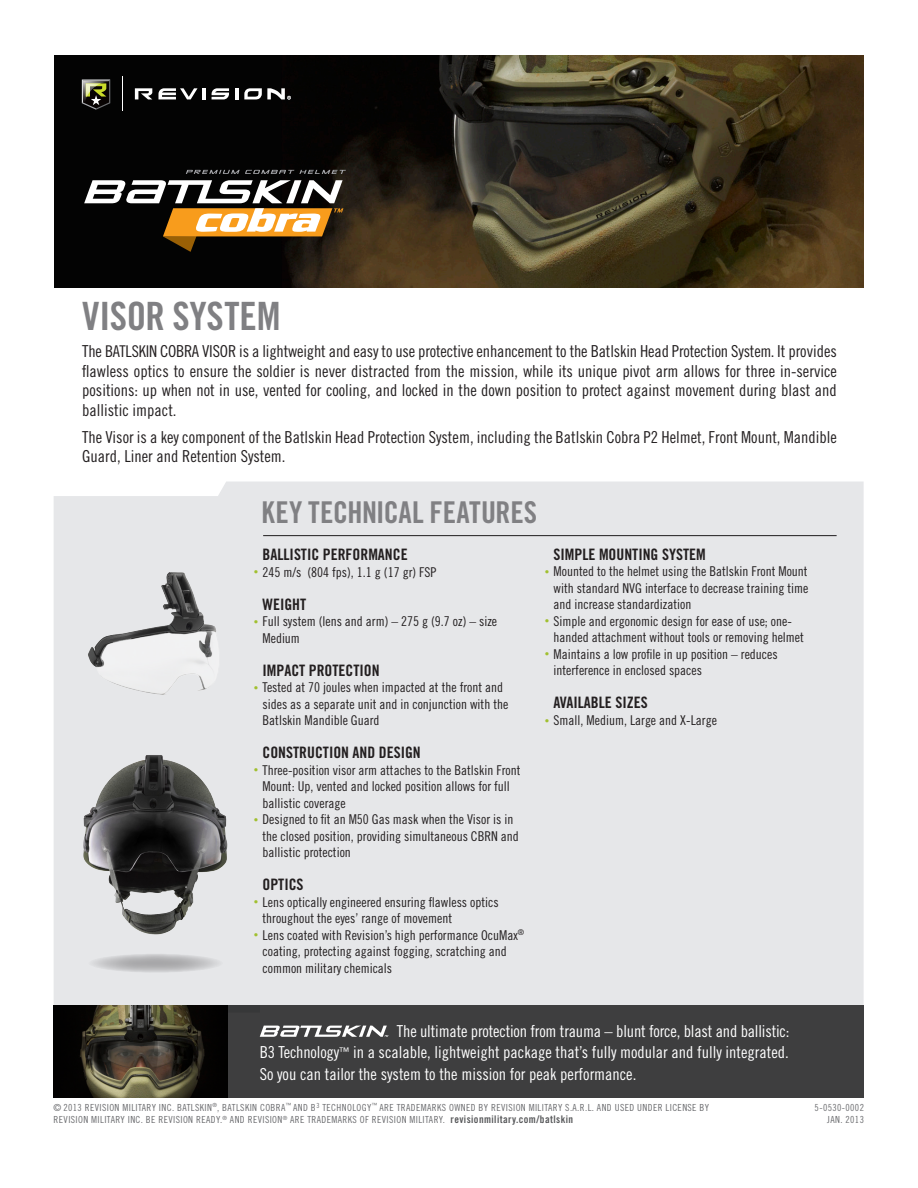
<style>
.page{position:relative;width:918px;height:1188px;background:#fff}
.page>*{position:absolute;margin:0;border:0;box-sizing:border-box;transform-origin:0 0}
.MAIN_TITLE{font:39px "Trade Gothic Bold Cond Twenty";letter-spacing:-.005em;color:#808083}
.HEADING{font:30px "Trade Gothic Bold Cond Twenty";letter-spacing:-.005em;color:#808083}
.OPENING_BC{font:16.5px/19.5px "Trade Gothic Cond Eighteen";color:#231f20;text-align:justify}
.BODY_COPY{font:16.5px/21.5px "Trade Gothic Cond Eighteen";color:#fff;text-align:justify}
.SUB_HEAD{font:15.75px "Trade Gothic Bold Cond Twenty";color:#231f20}
.BODY_COPY_-_Bulleted{font:13.5px/16.5px "Trade Gothic Cond Eighteen";color:#231f20}
.DISCLAIMER{font:9.75px/12.5px "Trade Gothic Cond Eighteen";letter-spacing:.04em;color:#6c6d70}
.s1{font-size:16.2px}
.s2{font-size:9px;color:#a1c030}
.s3{font-family:"Trade Gothic Bold Cond Twenty";font-size:10.5px;color:#57585a}
</style>
<div class="page">
<img style="left:54px;top:56px;width:810px;height:232px">
<svg style="left:135px;top:88px;width:17px;height:11px"></svg>
<svg style="left:235px;top:88px;width:3px;height:11px"></svg>
<svg style="left:158px;top:88px;width:47px;height:11px"></svg>
<svg style="left:212px;top:88px;width:17px;height:11px"></svg>
<svg style="left:244px;top:88px;width:47px;height:12px"></svg>
<svg style="left:82px;top:80px;width:28px;height:30px"></svg>
<hr style="left:122px;top:77px;width:1px;height:34px;background:#fff">
<div style="left:54px;top:482px;width:810px;height:524px;background:#e6e7e9"></div>
<hr style="left:263px;top:535px;width:574px;height:1px;background:#231f20">
<svg style="left:88px;top:954px;width:136px;height:19px;background:#c3c3c5"></svg>
<div style="left:88px;top:1006px;width:174px;height:92px;background:#3e3e3f"></div>
<div style="left:260px;top:1006px;width:604px;height:92px;background:#3e3e3f"></div>
<svg style="left:260px;top:1026px;width:128px;height:11px"></svg>
<img style="left:54px;top:1006px;width:174px;height:92px">
<img style="left:68px;top:561px;width:175px;height:141px">
<img style="left:80px;top:751px;width:151px;height:188px">
<svg style="left:186px;top:170px;width:160px;height:4px"></svg>
<svg style="left:84px;top:180px;width:259px;height:72px"></svg>
<p class="MAIN_TITLE" style="left:82px;top:293px;width:200px">VISOR SYSTEM</p>
<p class="OPENING_BC" style="left:82px;top:342px;width:756px">The <span class="s1">BATLSKIN</span> COBRA VISOR is a lightweight and easy to use protective enhancement to the Batlskin Head Protection System. It provides flawless optics to ensure the soldier is never distracted from the mission, while its unique pivot arm allows for three in-service positions: up when not in use, vented for cooling, and locked in the down position to protect against movement during blast and ballistic impact.</p>
<p class="OPENING_BC" style="left:82px;top:427px;width:756px">The Visor is a key component of the Batlskin Head Protection System, including the Batlskin Cobra P2 Helmet, Front Mount, Mandible<br>Guard, Liner and Retention System.</p>
<p class="HEADING" style="left:262px;top:494px;width:277px">KEY TECHNICAL FEATURES</p>
<p class="SUB_HEAD" style="left:263px;top:544px;width:147px">BALLISTIC PERFORMANCE</p>
<p class="BODY_COPY_-_Bulleted" style="left:254px;top:564px;width:184px"><span class="s2">•</span> 245 m/s (804 fps), 1.1 g (17 gr) FSP</p>
<p class="SUB_HEAD" style="left:263px;top:595px;width:45px">WEIGHT</p>
<p class="BODY_COPY_-_Bulleted" style="left:263px;top:613px;width:236px;text-indent:-9px"><span class="s2">•</span> Full system (lens and arm) – 275 g (9.7 oz) – size<br>Medium</p>
<p class="SUB_HEAD" style="left:263px;top:661px;width:119px">IMPACT PROTECTION</p>
<p class="BODY_COPY_-_Bulleted" style="left:263px;top:679px;width:247px;text-indent:-9px"><span class="s2">•</span> Tested at 70 joules when impacted at the front and sides as a separate unit and in conjunction with the<br>Batlskin Mandible Guard</p>
<p class="SUB_HEAD" style="left:263px;top:743px;width:160px">CONSTRUCTION AND DESIGN</p>
<p class="BODY_COPY_-_Bulleted" style="left:263px;top:762px;width:259px;text-indent:-9px"><span class="s2">•</span> Three-position visor arm attaches to the Batlskin Front<br>Mount: Up, vented and locked position allows for full ballistic coverage</p>
<p class="BODY_COPY_-_Bulleted" style="left:263px;top:811px;width:258px;text-indent:-9px"><span class="s2">•</span> Designed to fit an M50 Gas mask when the Visor is in the closed position, providing simultaneous CBRN and ballistic protection</p>
<p class="SUB_HEAD" style="left:263px;top:875px;width:43px">OPTICS</p>
<p class="BODY_COPY_-_Bulleted" style="left:263px;top:894px;width:238px;text-indent:-9px"><span class="s2">•</span> Lens optically engineered ensuring flawless optics throughout the eyes’ range of movement</p>
<p class="BODY_COPY_-_Bulleted" style="left:263px;top:927px;width:263px;text-indent:-9px"><span class="s2">•</span> Lens coated with Revision’s high performance OcuMax<sup>® </sup>coating, protecting against fogging, scratching and common military chemicals</p>
<p class="SUB_HEAD" style="left:554px;top:544px;width:154px">SIMPLE MOUNTING SYSTEM</p>
<p class="BODY_COPY_-_Bulleted" style="left:554px;top:563px;width:256px;text-align:justify;text-indent:-9px"><span class="s2">•</span> Mounted to the helmet using the Batlskin Front Mount with standard NVG interface to decrease training time and increase standardization</p>
<p class="BODY_COPY_-_Bulleted" style="left:554px;top:612px;width:252px;text-indent:-9px"><span class="s2">•</span> Simple and ergonomic design for ease of use; one&shy;handed attachment without tools or removing helmet</p>
<p class="BODY_COPY_-_Bulleted" style="left:554px;top:645px;width:226px;text-indent:-9px"><span class="s2">•</span> Maintains a low profile in up position – reduces interference in enclosed spaces</p>
<p class="SUB_HEAD" style="left:554px;top:693px;width:96px">AVAILABLE SIZES</p>
<p class="BODY_COPY_-_Bulleted" style="left:545px;top:712px;width:174px"><span class="s2">•</span> Small, Medium, Large and X-Large</p>
<p class="BODY_COPY" style="left:260px;top:1020px;width:531px;text-indent:137px">The ultimate protection from trauma – blunt force, blast and ballistic:<br>B3 Technology<sup>™</sup> in a scalable, lightweight package that’s fully modular and fully integrated.<br>So you can tailor the system to the mission for peak performance.</p>
<p class="DISCLAIMER" style="left:54px;top:1101px;width:657px">© 2013 REVISION MILITARY INC. BATLSKIN<sup>®</sup>, BATLSKIN COBRA<sup>™</sup> AND B<sup>3</sup> TECHNOLOGY<sup>™</sup> ARE TRADEMARKS OWNED BY REVISION MILITARY S.A.R.L. AND USED UNDER LICENSE BY<br>REVISION MILITARY INC. BE REVISION READY.<sup>®</sup> AND REVISION<sup>®</sup> ARE TRADEMARKS OF REVISION MILITARY. <span class="s3">revisionmilitary.com/batlskin</span></p>
<p class="DISCLAIMER" style="left:815px;top:1101px;width:51px">5-0530-0002</p>
<p class="DISCLAIMER" style="left:827px;top:1113px;width:38px">JAN. 2013</p>
</div>
